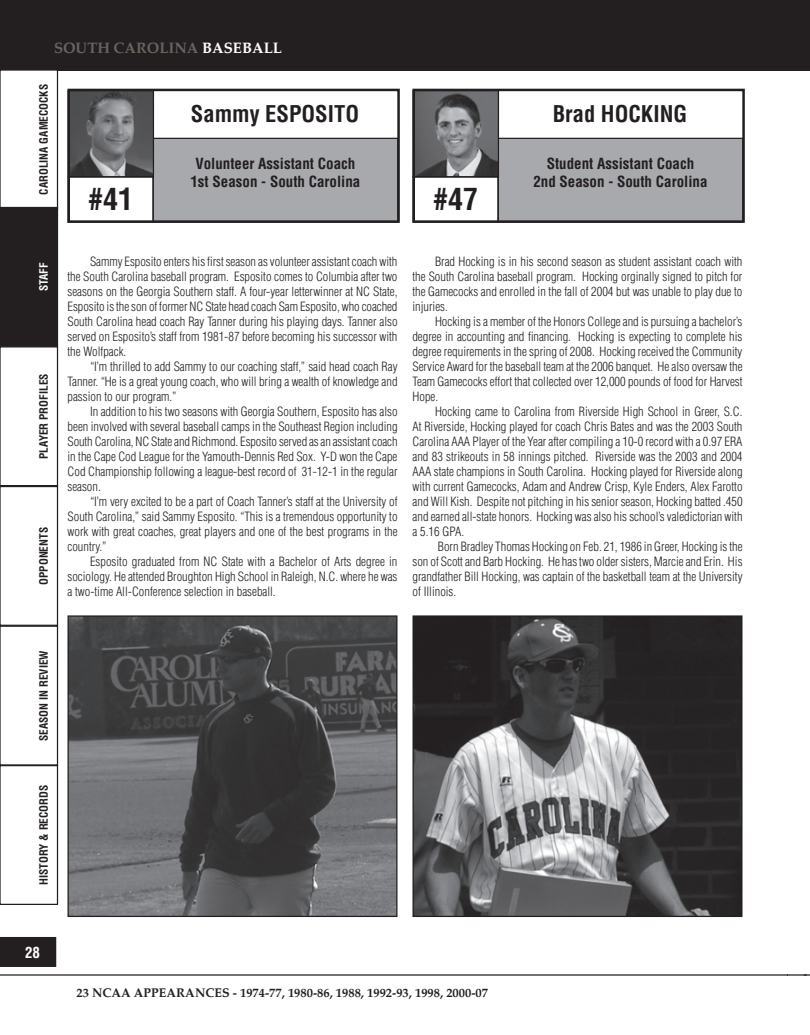
<style>
.page{position:relative;width:810px;height:1035px;background:#fff}
.page>*{position:absolute;margin:0;border:0;box-sizing:border-box;transform-origin:0 0}
.t1{font:700 condensed 30px "Helvetica";color:#231f20}
.t2{font:700 condensed 22.5px "Helvetica";color:#231f20}
.t3{font:700 condensed 15px/18px "Helvetica";color:#231f20;text-align:center}
.t4{font:700 15px "Palatino";color:#6b6360}
.t5{font:700 condensed 15px "Helvetica";color:#fff}
.t6{font:300 condensed 12.5px/15px "Helvetica";color:#231f20;text-align:justify}
.t7{font:700 12.5px "Palatino";color:#231f20}
.t8{font:700 condensed 11.25px "Helvetica";color:#231f20}
.t9{font:700 condensed 11.25px "Helvetica";color:#fff}
.s1{color:#fff}
</style>
<div class="page">
<div style="left:0;top:0;width:788px;height:71px;background:#231f20"></div>
<hr style="left:0;top:974px;width:788px;height:2px;background:#231f20">
<div style="left:1px;top:938px;width:55px;height:28px;background:#231f20"></div>
<div style="left:0;top:937px;width:56px;height:30px;border:1px solid #231f20"></div>
<div style="left:0;top:69px;width:58px;height:140px;border:1px solid #231f20"></div>
<div style="left:0;top:208px;width:58px;height:138px;background:#231f20"></div>
<div style="left:0;top:346px;width:58px;height:140px;border:1px solid #231f20"></div>
<div style="left:0;top:486px;width:58px;height:140px;border:1px solid #231f20"></div>
<div style="left:0;top:626px;width:58px;height:140px;border:1px solid #231f20"></div>
<div style="left:0;top:765px;width:58px;height:140px;border:1px solid #231f20"></div>
<svg style="left:788px;top:974px;width:22px;height:2px"></svg>
<div style="left:788px;top:0;width:22px;height:71px;background:#231f20"></div>
<div style="left:498px;top:138px;width:245px;height:84px;background:#a8a9ad"></div>
<div style="left:498px;top:138px;width:245px;height:85px;border:1px solid #231f20"></div>
<img style="left:415px;top:92px;width:82px;height:83px">
<div style="left:412px;top:90px;width:87px;height:87px;border:1px solid #231f20"></div>
<div style="left:412px;top:176px;width:87px;height:47px;border:1px solid #231f20"></div>
<div style="left:412px;top:89px;width:333px;height:134px;border:2px solid #231f20"></div>
<img style="left:414px;top:617px;width:326px;height:298px">
<div style="left:412px;top:615px;width:330px;height:302px;border:1px solid #231f20"></div>
<div style="left:153px;top:138px;width:245px;height:84px;background:#a8a9ad"></div>
<div style="left:152px;top:138px;width:246px;height:85px;border:1px solid #231f20"></div>
<img style="left:71px;top:92px;width:81px;height:83px">
<div style="left:68px;top:90px;width:86px;height:87px;border:1px solid #231f20"></div>
<div style="left:68px;top:176px;width:86px;height:47px;border:1px solid #231f20"></div>
<div style="left:68px;top:89px;width:332px;height:134px;border:2px solid #231f20"></div>
<img style="left:70px;top:617px;width:326px;height:298px">
<div style="left:68px;top:615px;width:330px;height:302px;border:1px solid #231f20"></div>
<p class="t4" style="left:54px;top:38px;width:230px">SOUTH CAROLINA <span class="s1">BASEBALL</span></p>
<p class="t8" style="left:37px;top:195px;width:112px;rotate:-90deg">Carolina Gamecocks</p>
<h1 class="t1" style="left:88px;top:181px;width:46px">#41</h1>
<h2 class="t2" style="left:191px;top:100px;width:167px">Sammy ESPOSITO</h2>
<p class="t3" style="left:190px;top:154px;width:172px">Volunteer Assistant Coach<br>1st Season - South Carolina</p>
<h1 class="t1" style="left:433px;top:181px;width:46px">#47</h1>
<h2 class="t2" style="left:553px;top:100px;width:136px">Brad HOCKING</h2>
<p class="t3" style="left:533px;top:154px;width:176px">Student Assistant Coach<br>2nd Season - South Carolina</p>
<p class="t9" style="left:37px;top:291px;width:30px;rotate:-90deg">STAFF</p>
<p class="t8" style="left:37px;top:459px;width:86px;rotate:-90deg">PLAYER PROFILES</p>
<p class="t8" style="left:37px;top:585px;width:58px;rotate:-90deg">OPPONENTS</p>
<p class="t8" style="left:37px;top:565px;width:26px;rotate:-90deg">N</p>
<p class="t6" style="left:67px;top:254px;width:332px;text-indent:23px">Sammy Esposito enters his first season as volunteer assistant coach with the South Carolina baseball program. Esposito comes to Columbia after two seasons on the Georgia Southern staff. A four-year letterwinner at NC State, Esposito is the son of former NC State head coach Sam Esposito, who coached South Carolina head coach Ray Tanner during his playing days. Tanner also served on Esposito’s staff from 1981-87 before becoming his successor with the Wolfpack.</p>
<p class="t6" style="left:68px;top:359px;width:331px;text-indent:22px">“I’m thrilled to add Sammy to our coaching staff,” said head coach Ray Tanner. “He is a great young coach, who will bring a wealth of knowledge and passion to our program.”</p>
<p class="t6" style="left:68px;top:404px;width:332px;text-indent:23px">In addition to his two seasons with Georgia Southern, Esposito has also been involved with several baseball camps in the Southeast Region including South Carolina, NC State and Richmond. Esposito served as an assistant coach in the Cape Cod League for the Yamouth-Dennis Red Sox. Y-D won the Cape Cod Championship following a league-best record of 31-12-1 in the regular season.</p>
<p class="t6" style="left:68px;top:494px;width:332px;text-indent:22px">“I’m very excited to be a part of Coach Tanner’s staff at the University of South Carolina,” said Sammy Esposito. “This is a tremendous opportunity to work with great coaches, great players and one of the best programs in the country.”</p>
<p class="t6" style="left:67px;top:554px;width:332px;text-indent:23px">Esposito graduated from NC State with a Bachelor of Arts degree in sociology. He attended Broughton High School in Raleigh, N.C. where he was a two-time All-Conference selection in baseball.</p>
<p class="t6" style="left:412px;top:254px;width:332px;text-indent:23px">Brad Hocking is in his second season as student assistant coach with the South Carolina baseball program. Hocking orginally signed to pitch for the Gamecocks and enrolled in the fall of 2004 but was unable to play due to injuries.</p>
<p class="t6" style="left:412px;top:314px;width:332px;text-indent:23px">Hocking is a member of the Honors College and is pursuing a bachelor’s degree in accounting and financing. Hocking is expecting to complete his degree requirements in the spring of 2008. Hocking received the Community Service Award for the baseball team at the 2006 banquet. He also oversaw the Team Gamecocks effort that collected over 12,000 pounds of food for Harvest Hope.</p>
<p class="t6" style="left:412px;top:404px;width:332px;text-indent:23px">Hocking came to Carolina from Riverside High School in Greer, S.C.<br>At Riverside, Hocking played for coach Chris Bates and was the 2003 South Carolina AAA Player of the Year after compiling a 10-0 record with a 0.97 ERA and 83 strikeouts in 58 innings pitched. Riverside was the 2003 and 2004<br>AAA state champions in South Carolina. Hocking played for Riverside along with current Gamecocks, Adam and Andrew Crisp, Kyle Enders, Alex Farotto and Will Kish. Despite not pitching in his senior season, Hocking batted .450 and earned all-state honors. Hocking was also his school’s valedictorian with a 5.16 GPA.</p>
<p class="t6" style="left:413px;top:539px;width:332px;text-indent:25px">Born Bradley Thomas Hocking on Feb. 21, 1986 in Greer, Hocking is the son of Scott and Barb Hocking. He has two older sisters, Marcie and Erin. His grandfather Bill Hocking, was captain of the basketball team at the University of Illinois.</p>
<p class="t8" style="left:37px;top:741px;width:92px;rotate:-90deg">SEASON IN REVIEW</p>
<p class="t8" style="left:37px;top:741px;width:38px;rotate:-90deg">S</p>
<p class="t8" style="left:37px;top:885px;width:101px;rotate:-90deg">HISTORY &amp; RECORDS</p>
<p class="t5" style="left:25px;top:943px;width:16px">28</p>
<p class="t7" style="left:77px;top:985px;width:93px">23 NCAA APPEARANCES</p>
<p class="t7" style="left:233px;top:985px;width:257px">- 1974-77, 1980-86, 1988, 1992-93, 1998, 2000-07</p>
<p class="t7" style="left:159px;top:985px;width:10px">EA</p>
</div>
